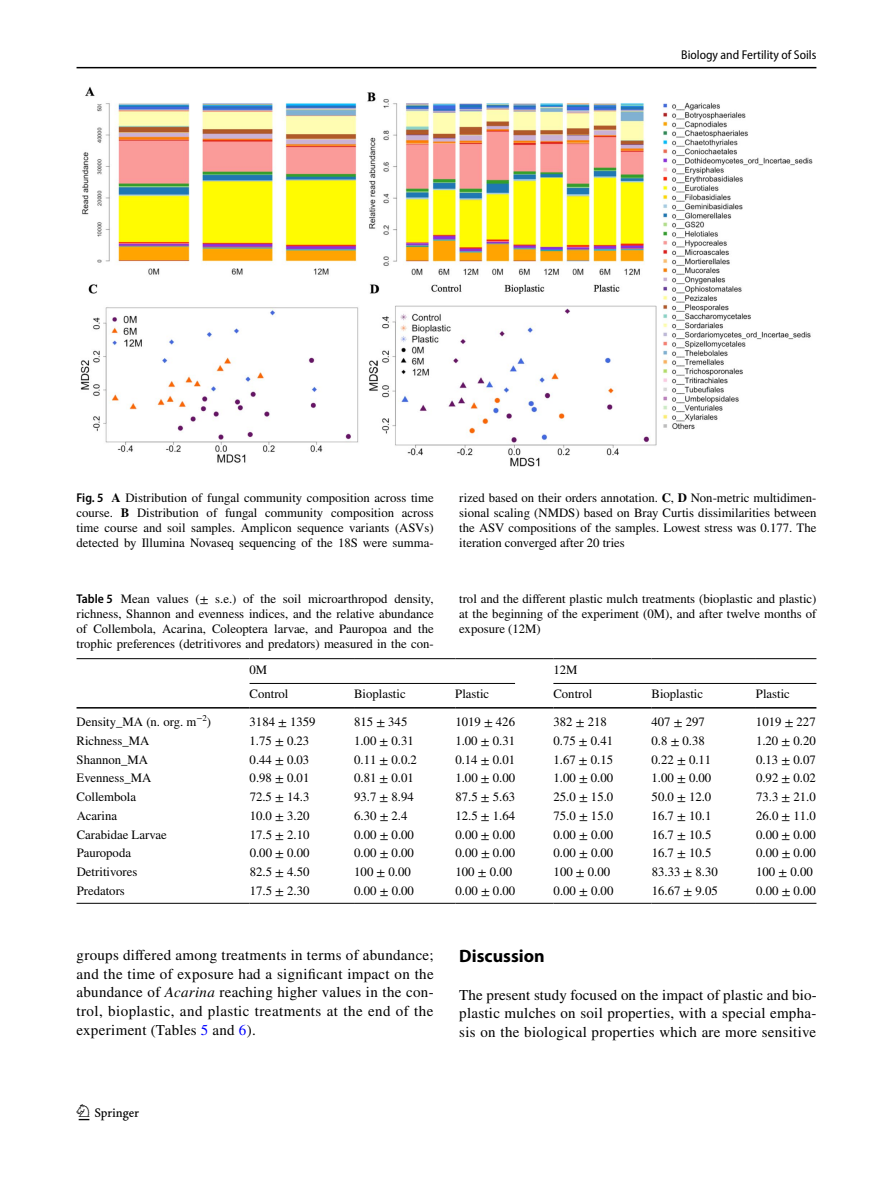
<style>
.page{position:relative;width:893px;height:1187px;background:#fff}
.page>*{position:absolute;margin:0;border:0;box-sizing:border-box;transform-origin:0 0}
.t1{font:22.5px "Springnew Regular 2";color:#000}
.t2{font:700 18px "Myriad Pro";color:#000}
.t3{font:15px/18.8px "STIX";letter-spacing:.02em;color:#000;text-align:justify}
.t4{font:12.75px/15px "STIX";color:#000;text-align:justify}
.t5{font:semi-condensed 12.75px "Myriad Pro";color:#000}
.s1{font-family:"Myriad Pro";font-weight:600;font-stretch:semi-condensed}
.s2{font-weight:700}
.s3{font-style:italic}
.s4{color:#00f}
</style>
<div class="page">
<hr style="left:77px;top:67px;width:739px;height:1px;background:#000">
<img style="left:80px;top:87px;width:732px;height:379px">
<hr style="left:77px;top:658px;width:173px;height:1px;background:#000">
<hr style="left:250px;top:658px;width:104px;height:1px;background:#000">
<hr style="left:354px;top:658px;width:101px;height:1px;background:#000">
<hr style="left:455px;top:658px;width:98px;height:1px;background:#000">
<hr style="left:553px;top:658px;width:98px;height:1px;background:#000">
<hr style="left:651px;top:658px;width:105px;height:1px;background:#000">
<hr style="left:756px;top:658px;width:60px;height:1px;background:#000">
<hr style="left:77px;top:707px;width:173px;height:1px;background:#000">
<hr style="left:250px;top:707px;width:104px;height:1px;background:#000">
<hr style="left:354px;top:707px;width:101px;height:1px;background:#000">
<hr style="left:455px;top:707px;width:98px;height:1px;background:#000">
<hr style="left:553px;top:707px;width:98px;height:1px;background:#000">
<hr style="left:651px;top:707px;width:105px;height:1px;background:#000">
<hr style="left:756px;top:707px;width:60px;height:1px;background:#000">
<hr style="left:77px;top:902px;width:173px;height:1px;background:#000">
<hr style="left:250px;top:902px;width:104px;height:1px;background:#000">
<hr style="left:354px;top:902px;width:101px;height:1px;background:#000">
<hr style="left:455px;top:902px;width:98px;height:1px;background:#000">
<hr style="left:553px;top:902px;width:98px;height:1px;background:#000">
<hr style="left:651px;top:902px;width:105px;height:1px;background:#000">
<hr style="left:756px;top:902px;width:60px;height:1px;background:#000">
<hr style="left:250px;top:683px;width:265px;height:1px;background:#000">
<hr style="left:553px;top:683px;width:263px;height:1px;background:#000">
<p class="t5" style="left:681px;top:48px;width:137px">Biology and Fertility of Soils</p>
<p class="t4" style="left:77px;top:490px;width:359px"><span class="s1">Fig. 5</span> <span class="s2">A</span> Distribution of fungal community composition across time course. <span class="s2">B</span> Distribution of fungal community composition across time course and soil samples. Amplicon sequence variants (ASVs) detected by Illumina Novaseq sequencing of the 18S were summa-</p>
<p class="t4" style="left:459px;top:490px;width:359px">rized based on their orders annotation. <span class="s2">C</span>, <span class="s2">D</span> Non-metric multidimen&shy;sional scaling (NMDS) based on Bray Curtis dissimilarities between the ASV compositions of the samples. Lowest stress was 0.177. The iteration converged after 20 tries</p>
<p class="t4" style="left:77px;top:592px;width:359px"><span class="s1">Table 5</span> Mean values (± s.e.) of the soil microarthropod density, richness, Shannon and evenness indices, and the relative abundance of Collembola, Acarina, Coleoptera larvae, and Pauropoa and the trophic preferences (detritivores and predators) measured in the con-</p>
<p class="t4" style="left:459px;top:592px;width:359px">trol and the different plastic mulch treatments (bioplastic and plastic) at the beginning of the experiment (0M), and after twelve months of exposure (12M)</p>
<p class="t4" style="left:250px;top:662px;width:19px">0M</p>
<p class="t4" style="left:553px;top:662px;width:26px">12M</p>
<p class="t4" style="left:250px;top:687px;width:40px">Control</p>
<p class="t4" style="left:354px;top:687px;width:53px">Bioplastic</p>
<p class="t4" style="left:455px;top:687px;width:35px">Plastic</p>
<p class="t4" style="left:553px;top:687px;width:40px">Control</p>
<p class="t4" style="left:651px;top:687px;width:53px">Bioplastic</p>
<p class="t4" style="left:756px;top:687px;width:35px">Plastic</p>
<p class="t4" style="left:77px;top:715px;width:136px">Density_MA (n. org. m<sup>−2</sup>)</p>
<p class="t4" style="left:250px;top:715px;width:68px">3184 ± 1359</p>
<p class="t4" style="left:354px;top:715px;width:55px">815 ± 345</p>
<p class="t4" style="left:455px;top:715px;width:61px">1019 ± 426</p>
<p class="t4" style="left:553px;top:715px;width:55px">382 ± 218</p>
<p class="t4" style="left:651px;top:715px;width:55px">407 ± 297</p>
<p class="t4" style="left:756px;top:715px;width:61px">1019 ± 227</p>
<p class="t4" style="left:77px;top:734px;width:74px">Richness_MA</p>
<p class="t4" style="left:250px;top:734px;width:61px">1.75 ± 0.23</p>
<p class="t4" style="left:354px;top:734px;width:61px">1.00 ± 0.31</p>
<p class="t4" style="left:455px;top:734px;width:61px">1.00 ± 0.31</p>
<p class="t4" style="left:553px;top:734px;width:61px">0.75 ± 0.41</p>
<p class="t4" style="left:651px;top:734px;width:55px">0.8 ± 0.38</p>
<p class="t4" style="left:756px;top:734px;width:61px">1.20 ± 0.20</p>
<p class="t4" style="left:77px;top:752px;width:73px">Shannon_MA</p>
<p class="t4" style="left:250px;top:752px;width:61px">0.44 ± 0.03</p>
<p class="t4" style="left:354px;top:752px;width:64px">0.11 ± 0.0.2</p>
<p class="t4" style="left:455px;top:752px;width:61px">0.14 ± 0.01</p>
<p class="t4" style="left:553px;top:752px;width:61px">1.67 ± 0.15</p>
<p class="t4" style="left:652px;top:752px;width:61px">0.22 ± 0.11</p>
<p class="t4" style="left:756px;top:752px;width:61px">0.13 ± 0.07</p>
<p class="t4" style="left:77px;top:771px;width:76px">Evenness_MA</p>
<p class="t4" style="left:250px;top:771px;width:61px">0.98 ± 0.01</p>
<p class="t4" style="left:354px;top:771px;width:61px">0.81 ± 0.01</p>
<p class="t4" style="left:455px;top:771px;width:61px">1.00 ± 0.00</p>
<p class="t4" style="left:553px;top:771px;width:61px">1.00 ± 0.00</p>
<p class="t4" style="left:652px;top:771px;width:61px">1.00 ± 0.00</p>
<p class="t4" style="left:756px;top:771px;width:61px">0.92 ± 0.02</p>
<p class="t4" style="left:77px;top:790px;width:61px">Collembola</p>
<p class="t4" style="left:250px;top:790px;width:61px">72.5 ± 14.3</p>
<p class="t4" style="left:354px;top:790px;width:61px">93.7 ± 8.94</p>
<p class="t4" style="left:455px;top:790px;width:61px">87.5 ± 5.63</p>
<p class="t4" style="left:553px;top:790px;width:61px">25.0 ± 15.0</p>
<p class="t4" style="left:652px;top:790px;width:61px">50.0 ± 12.0</p>
<p class="t4" style="left:756px;top:790px;width:61px">73.3 ± 21.0</p>
<p class="t4" style="left:77px;top:808px;width:42px">Acarina</p>
<p class="t4" style="left:250px;top:808px;width:61px">10.0 ± 3.20</p>
<p class="t4" style="left:354px;top:808px;width:55px">6.30 ± 2.4</p>
<p class="t4" style="left:455px;top:808px;width:61px">12.5 ± 1.64</p>
<p class="t4" style="left:554px;top:808px;width:61px">75.0 ± 15.0</p>
<p class="t4" style="left:652px;top:808px;width:61px">16.7 ± 10.1</p>
<p class="t4" style="left:756px;top:808px;width:61px">26.0 ± 11.0</p>
<p class="t4" style="left:77px;top:827px;width:92px">Carabidae Larvae</p>
<p class="t4" style="left:250px;top:827px;width:61px">17.5 ± 2.10</p>
<p class="t4" style="left:354px;top:827px;width:61px">0.00 ± 0.00</p>
<p class="t4" style="left:455px;top:827px;width:61px">0.00 ± 0.00</p>
<p class="t4" style="left:554px;top:827px;width:61px">0.00 ± 0.00</p>
<p class="t4" style="left:652px;top:827px;width:61px">16.7 ± 10.5</p>
<p class="t4" style="left:756px;top:827px;width:61px">0.00 ± 0.00</p>
<p class="t4" style="left:77px;top:846px;width:56px">Pauropoda</p>
<p class="t4" style="left:250px;top:846px;width:61px">0.00 ± 0.00</p>
<p class="t4" style="left:354px;top:846px;width:61px">0.00 ± 0.00</p>
<p class="t4" style="left:455px;top:846px;width:61px">0.00 ± 0.00</p>
<p class="t4" style="left:554px;top:846px;width:61px">0.00 ± 0.00</p>
<p class="t4" style="left:652px;top:846px;width:61px">16.7 ± 10.5</p>
<p class="t4" style="left:756px;top:846px;width:61px">0.00 ± 0.00</p>
<p class="t4" style="left:77px;top:865px;width:62px">Detritivores</p>
<p class="t4" style="left:250px;top:865px;width:61px">82.5 ± 4.50</p>
<p class="t4" style="left:354px;top:865px;width:58px">100 ± 0.00</p>
<p class="t4" style="left:455px;top:865px;width:58px">100 ± 0.00</p>
<p class="t4" style="left:554px;top:865px;width:58px">100 ± 0.00</p>
<p class="t4" style="left:652px;top:865px;width:68px">83.33 ± 8.30</p>
<p class="t4" style="left:756px;top:865px;width:58px">100 ± 0.00</p>
<p class="t4" style="left:77px;top:883px;width:50px">Predators</p>
<p class="t4" style="left:250px;top:883px;width:61px">17.5 ± 2.30</p>
<p class="t4" style="left:354px;top:883px;width:61px">0.00 ± 0.00</p>
<p class="t4" style="left:456px;top:883px;width:61px">0.00 ± 0.00</p>
<p class="t4" style="left:554px;top:883px;width:61px">0.00 ± 0.00</p>
<p class="t4" style="left:652px;top:883px;width:68px">16.67 ± 9.05</p>
<p class="t4" style="left:756px;top:883px;width:61px">0.00 ± 0.00</p>
<p class="t3" style="left:77px;top:946px;width:359px">groups differed among treatments in terms of abundance; and the time of exposure had a significant impact on the abundance of <span class="s3">Acarina</span> reaching higher values in the con&shy;trol, bioplastic, and plastic treatments at the end of the experiment (Tables <span class="s4">5</span> and <span class="s4">6</span>).</p>
<h2 class="t2" style="left:459px;top:944px;width:87px">Discussion</h2>
<p class="t3" style="left:459px;top:986px;width:359px">The present study focused on the impact of plastic and bio&shy;plastic mulches on soil properties, with a special empha&shy;sis on the biological properties which are more sensitive</p>
<h1 class="t1" style="left:79px;top:1104px;width:62px">1 3</h1>
</div>
